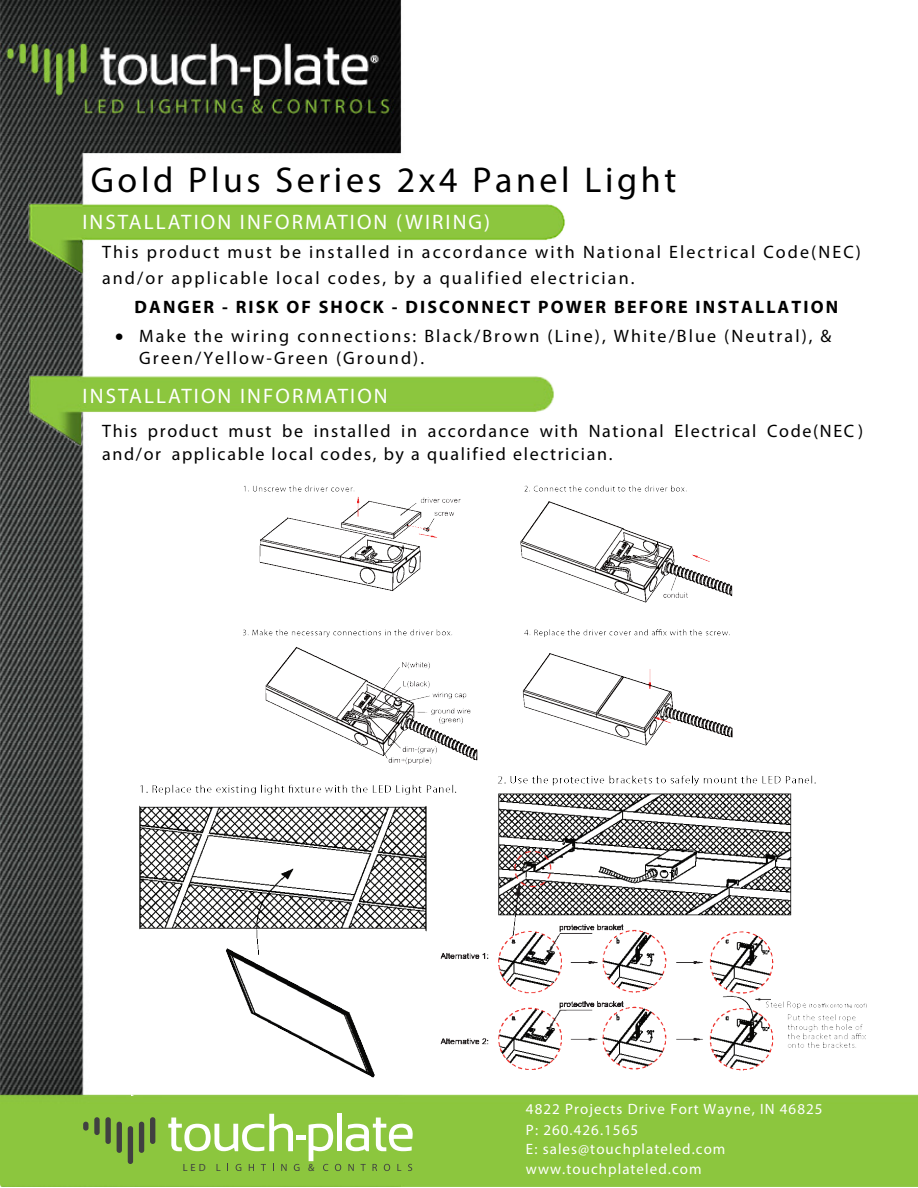
<style>
.page{position:relative;width:918px;height:1188px;background:#fff}
.page>*{position:absolute;margin:0;border:0;box-sizing:border-box;transform-origin:0 0}
.t1{font:36px "Myriad Pro";letter-spacing:.1em;color:#000}
.t2{font:21px "Myriad Pro";letter-spacing:.1em;color:#fff}
.t3{font:18px/25.2px "Myriad Pro";letter-spacing:.115em;color:#000}
.t4{font:18px/23px "Myriad Pro";letter-spacing:.09em;color:#000}
.t5{font:700 18px "Myriad Pro";letter-spacing:.115em;color:#000}
.TOC_Text{font:15px/20px "Myriad Pro";letter-spacing:.07em;color:#fff}
.t6{font:10.35px "Myriad Pro";color:#404041}
</style>
<div class="page">
<img style="left:0;top:0;width:918px;height:1187px">
<img style="left:29px;top:201px;width:537px;height:73px">
<svg style="left:168px;top:1114px;width:245px;height:57px"></svg>
<div style="left:83px;top:1122px;width:6px;height:9px;background:#404041;border-radius:3px"></div>
<div style="left:94px;top:1117px;width:6px;height:18px;background:#404041;border-radius:3px"></div>
<div style="left:105px;top:1117px;width:6px;height:27px;background:#404041;border-radius:3px"></div>
<div style="left:117px;top:1122px;width:5px;height:31px;background:#404041;border-radius:3px"></div>
<div style="left:128px;top:1126px;width:5px;height:38px;background:#404041;border-radius:3px"></div>
<div style="left:139px;top:1122px;width:5px;height:31px;background:#404041;border-radius:3px"></div>
<div style="left:150px;top:1117px;width:5px;height:27px;background:#404041;border-radius:3px"></div>
<img style="left:29px;top:373px;width:525px;height:73px">
<img style="left:221px;top:468px;width:531px;height:289px">
<img style="left:132px;top:757px;width:742px;height:339px">
<h1 class="t1" style="left:91px;top:158px;width:587px">Gold Plus Series 2x4 Panel Light</h1>
<p class="t2" style="left:82px;top:209px;width:409px">INSTALLATION INFORMATION (WIRING)</p>
<p class="t3" style="left:102px;top:240px;width:760px">This product must be installed in accordance with National Electrical Code(NEC) and/or applicable local codes, by a qualified electrician.</p>
<p class="t5" style="left:134px;top:295px;width:705px">DANGER - RISK OF SHOCK - DISCONNECT POWER BEFORE INSTALLATION</p>
<p class="t3" style="left:139px;top:325px;width:694px;line-height:21.6px;text-indent:-24px">• Make the wiring connections: Black/Brown (Line), White/Blue (Neutral), &amp;<br>Green/Yellow-Green (Ground).</p>
<p class="t2" style="left:83px;top:383px;width:307px">INSTALLATION INFORMATION</p>
<p class="t4" style="left:102px;top:419px;width:763px">This product must be installed in accordance with National Electrical Code(NEC ) and/or applicable local codes, by a qualified electrician.</p>
<p class="TOC_Text" style="left:526px;top:1099px;width:298px">4822 Projects Drive Fort Wayne, IN 46825<br>P: 260.426.1565<br>E: sales@touchplateled.com</p>
<p class="t6" style="left:183px;top:1161px;width:24px">LED</p>
<p class="t6" style="left:308px;top:1161px;width:8px">&amp;</p>
<p class="TOC_Text" style="left:526px;top:1159px;width:177px">www.touchplateled.com</p>
</div>
